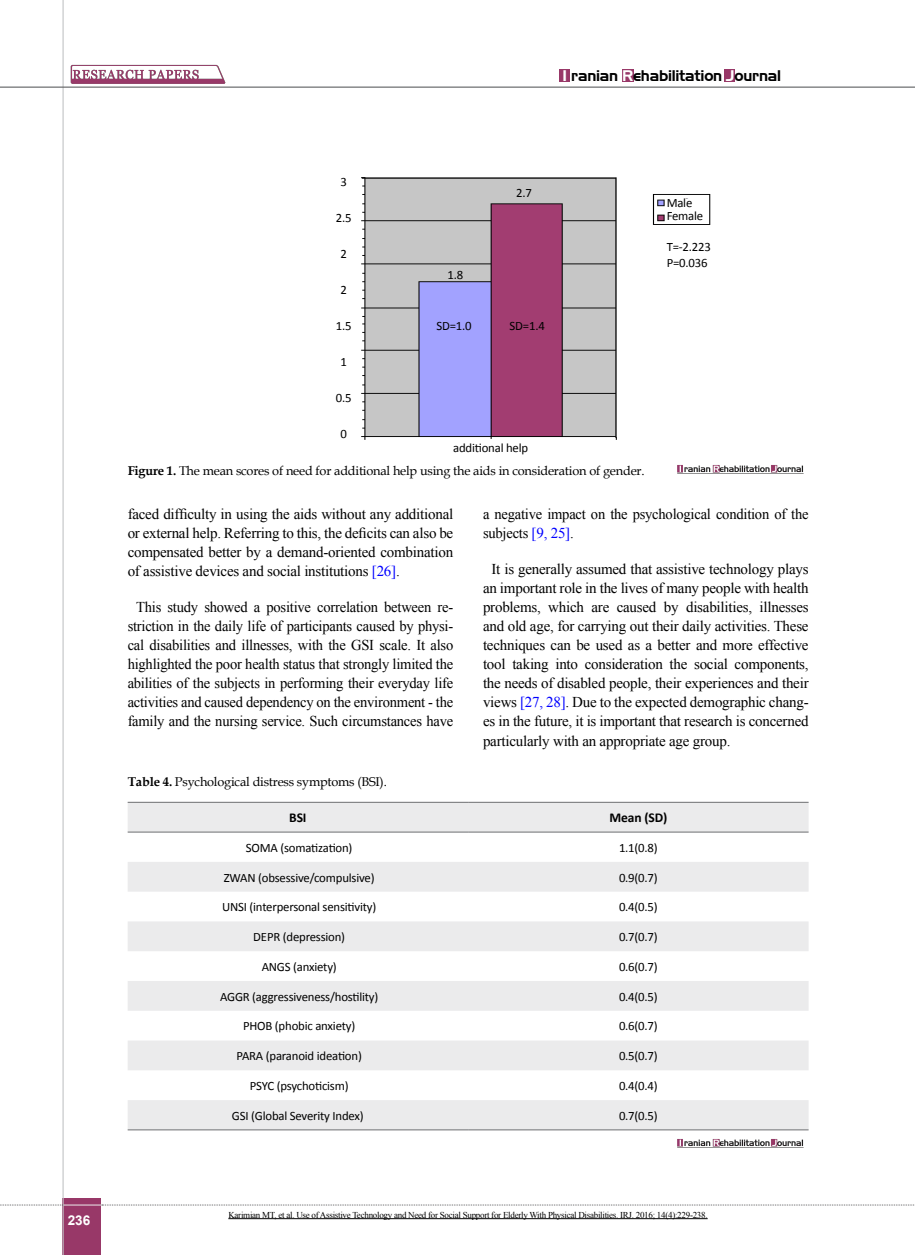
<style>
.page{position:relative;width:915px;height:1255px;background:#fff}
.page>*{position:absolute;margin:0;border:0;box-sizing:border-box;transform-origin:0 0}
.t1{font:15px/19px "Times New Roman";letter-spacing:-.015em;color:#000;text-align:justify}
.t2{font:15px "Aero Regular SWFTE";letter-spacing:-.015em;color:#000}
.t3{font:700 13.5px "Calibri";letter-spacing:-.01em;color:#000}
.t4{font:700 13.5px "Arial";color:#fff}
.t5{font:12.75px/13.5px "Calibri";letter-spacing:-.015em;color:#000}
.t6{font:12.75px "Book Antiqua";letter-spacing:-.015em;color:#000}
.t7{font:9px "Times New Roman";letter-spacing:-.03em;color:#000}
.s1{color:#fff}
.s2{font-weight:700}
.s3{color:#00f}
</style>
<div class="page">
<div style="left:63px;top:1198px;width:38px;height:56px;background:#983868"></div>
<hr style="left:62px;top:0;width:2px;height:1254px;background:#c2c4c6">
<hr style="left:0;top:87px;width:914px;height:1px;background:#5f6062">
<hr style="left:63px;top:1204px;width:38px;height:1px;background:#ebebec">
<svg style="left:0;top:1204px;width:63px;height:1px"></svg>
<svg style="left:102px;top:1204px;width:813px;height:1px"></svg>
<div style="left:559px;top:69px;width:10px;height:13px;background:#983868"></div>
<div style="left:621px;top:69px;width:12px;height:13px;background:#983868"></div>
<div style="left:723px;top:69px;width:11px;height:13px;background:#983868"></div>
<svg style="left:128px;top:803px;width:680px;height:326px;fill:#ebebec"></svg>
<hr style="left:128px;top:802px;width:340px;height:1px;background:#6d6e71">
<hr style="left:468px;top:802px;width:340px;height:1px;background:#6d6e71">
<hr style="left:128px;top:831px;width:340px;height:1px;background:#6d6e71">
<hr style="left:468px;top:831px;width:340px;height:1px;background:#6d6e71">
<hr style="left:128px;top:1129px;width:340px;height:1px;background:#6d6e71">
<hr style="left:468px;top:1129px;width:340px;height:1px;background:#6d6e71">
<img style="left:677px;top:1139px;width:127px;height:9px">
<hr style="left:228px;top:1218px;width:479px;height:1px;background:#000">
<img style="left:361px;top:177px;width:350px;height:263px">
<img style="left:677px;top:465px;width:127px;height:9px">
<div style="left:664px;top:199px;width:42px;height:25px;background:#fff"></div>
<div style="left:648px;top:247px;width:71px;height:38px;background:#fff"></div>
<div style="left:422px;top:320px;width:64px;height:18px;background:#a2a2ff"></div>
<div style="left:495px;top:320px;width:64px;height:18px;background:#a23d71"></div>
<div style="left:423px;top:269px;width:64px;height:12px;background:#c6c6c6"></div>
<div style="left:492px;top:187px;width:64px;height:12px;background:#c6c6c6"></div>
<hr style="left:361px;top:178px;width:254px;height:1px;background:#000">
<hr style="left:615px;top:178px;width:1px;height:260px;background:#000">
<img style="left:64px;top:64px;width:163px;height:23px">
<p class="t2" style="left:562px;top:67px;width:220px"><span class="s1">I</span> ranian <span class="s1">R</span>ehabilitation <span class="s1">J</span>ournal</p>
<p class="t4" style="left:68px;top:1210px;width:24px">236</p>
<p class="t5" style="left:340px;top:175px;width:8px">3</p>
<p class="t5" style="left:336px;top:211px;width:17px">2.5</p>
<p class="t5" style="left:340px;top:247px;width:8px">2</p>
<p class="t5" style="left:340px;top:283px;width:8px">2</p>
<p class="t5" style="left:336px;top:319px;width:17px">1.5</p>
<p class="t5" style="left:340px;top:355px;width:8px">1</p>
<p class="t5" style="left:336px;top:391px;width:17px">0.5</p>
<p class="t5" style="left:340px;top:427px;width:8px">0</p>
<p class="t5" style="left:447px;top:268px;width:17px">1.8</p>
<p class="t5" style="left:516px;top:186px;width:17px">2.7</p>
<p class="t5" style="left:436px;top:319px;width:37px">SD=1.0</p>
<p class="t5" style="left:509px;top:319px;width:37px">SD=1.4</p>
<p class="t5" style="left:453px;top:441px;width:77px">additional help</p>
<p class="t6" style="left:128px;top:462px;width:518px"><span class="s2">Figure 1.</span> The mean scores of need for additional help using the aids in consideration of gender.</p>
<p class="t5" style="left:666px;top:196px;width:38px">Male<br>Female</p>
<p class="t5" style="left:666px;top:238px;width:46px;line-height:16.5px">T=-2.223<br>P=0.036</p>
<p class="t1" style="left:128px;top:504px;width:327px">faced difficulty in using the aids without any additional or external help. Referring to this, the deficits can also be compensated better by a demand-oriented combination of assistive devices and social institutions <span class="s3">[26]</span>.</p>
<p class="t1" style="left:128px;top:597px;width:327px;text-align:center">This study showed a positive correlation between re&shy;striction in the daily life of participants caused by physi&shy;cal disabilities and illnesses, with the GSI scale. It also highlighted the poor health status that strongly limited the abilities of the subjects in performing their everyday life activities and caused dependency on the environment - the family and the nursing service. Such circumstances have</p>
<p class="t1" style="left:483px;top:504px;width:327px">a negative impact on the psychological condition of the subjects <span class="s3">[9, 25]</span>.</p>
<p class="t1" style="left:483px;top:559px;width:327px;text-indent:9px">It is generally assumed that assistive technology plays an important role in the lives of many people with health problems, which are caused by disabilities, illnesses and old age, for carrying out their daily activities. These techniques can be used as a better and more effective tool taking into consideration the social components, the needs of disabled people, their experiences and their views <span class="s3">[27, 28]</span>. Due to the expected demographic chang&shy;es in the future, it is important that research is concerned particularly with an appropriate age group.</p>
<p class="t6" style="left:128px;top:773px;width:260px"><span class="s2">Table 4.</span> Psychological distress symptoms (BSI).</p>
<p class="t3" style="left:289px;top:809px;width:19px">BSI</p>
<p class="t3" style="left:609px;top:809px;width:59px">Mean (SD)</p>
<p class="t5" style="left:246px;top:840px;width:108px">SOMA (somatization)</p>
<p class="t5" style="left:618px;top:840px;width:40px">1.1(0.8)</p>
<p class="t5" style="left:224px;top:870px;width:152px">ZWAN (obsessive/compulsive)</p>
<p class="t5" style="left:618px;top:870px;width:40px">0.9(0.7)</p>
<p class="t5" style="left:222px;top:900px;width:156px">UNSI (interpersonal sensitivity)</p>
<p class="t5" style="left:618px;top:900px;width:40px">0.4(0.5)</p>
<p class="t5" style="left:253px;top:930px;width:93px">DEPR (depression)</p>
<p class="t5" style="left:618px;top:930px;width:40px">0.7(0.7)</p>
<p class="t5" style="left:261px;top:959px;width:77px">ANGS (anxiety)</p>
<p class="t5" style="left:618px;top:959px;width:40px">0.6(0.7)</p>
<p class="t5" style="left:220px;top:989px;width:160px">AGGR (aggressiveness/hostility)</p>
<p class="t5" style="left:618px;top:989px;width:40px">0.4(0.5)</p>
<p class="t5" style="left:243px;top:1019px;width:114px">PHOB (phobic anxiety)</p>
<p class="t5" style="left:618px;top:1019px;width:40px">0.6(0.7)</p>
<p class="t5" style="left:236px;top:1049px;width:127px">PARA (paranoid ideation)</p>
<p class="t5" style="left:618px;top:1049px;width:40px">0.5(0.7)</p>
<p class="t5" style="left:250px;top:1078px;width:100px">PSYC (psychoticism)</p>
<p class="t5" style="left:618px;top:1078px;width:40px">0.4(0.4)</p>
<p class="t5" style="left:232px;top:1108px;width:133px">GSI (Global Severity Index)</p>
<p class="t5" style="left:618px;top:1108px;width:40px">0.7(0.5)</p>
<p class="t7" style="left:228px;top:1208px;width:480px">Karimian MT, et al. Use of Assistive Technology and Need for Social Support for Elderly With Physical Disabilities. IRJ. 2016; 14(4):229-238.</p>
</div>
